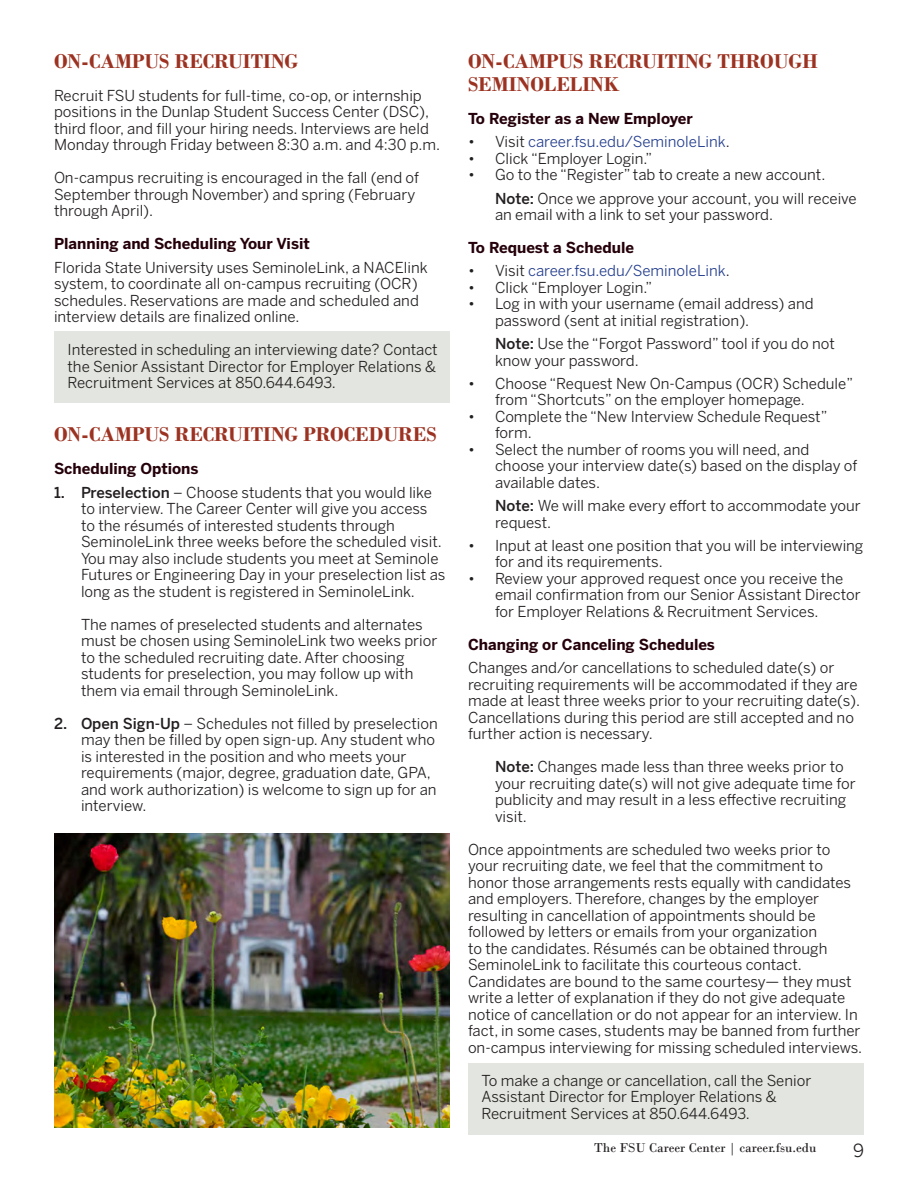
<style>
.page{position:relative;width:918px;height:1188px;background:#fff}
.page>*{position:absolute;margin:0;border:0;box-sizing:border-box;transform-origin:0 0}
.Body_Text{font:700 21px "Bodoni";color:#9c3221}
.t1{font:18px "Benton Sans";color:#231f20}
.Body_Text-2{font:15px/16.5px "Benton Sans";color:#231f20}
.Body_Text-3{font:700 15px "Benton Sans";color:#25000b}
.t2{font:15px "Benton Sans";color:#253f8e}
.t3{font:13.5px "Bodoni";color:#231f20}
.s1{font-weight:500}
.s2{color:#231f20}
</style>
<div class="page">
<div style="left:468px;top:1063px;width:396px;height:71px;background:#e3e6e0"></div>
<div style="left:54px;top:331px;width:396px;height:71px;background:#e3e6e0"></div>
<img style="left:54px;top:833px;width:396px;height:294px">
<p class="Body_Text" style="left:54px;top:49px;width:246px">ON-CAMPUS RECRUITING</p>
<p class="Body_Text-2" style="left:54px;top:87px;width:388px">Recruit FSU students for full-time, co-op, or internship positions in the Dunlap Student Success Center (DSC), third floor, and fill your hiring needs. Interviews are held Monday through Friday between 8:30 a.m. and 4:30 p.m.</p>
<p class="Body_Text-2" style="left:54px;top:170px;width:367px">On-campus recruiting is encouraged in the fall (end of<br>September through November) and spring (February through April).</p>
<p class="Body_Text-3" style="left:54px;top:235px;width:257px">Planning and Scheduling Your Visit</p>
<p class="Body_Text-2" style="left:54px;top:259px;width:375px">Florida State University uses SeminoleLink, a NACElink system, to coordinate all on-campus recruiting (OCR) schedules. Reservations are made and scheduled and interview details are finalized online.</p>
<p class="Body_Text-2" style="left:68px;top:341px;width:372px;text-align:justify">Interested in scheduling an interviewing date? Contact the Senior Assistant Director for Employer Relations &amp; Recruitment Services at 850.644.6493.</p>
<p class="Body_Text" style="left:54px;top:422px;width:384px">ON-CAMPUS RECRUITING PROCEDURES</p>
<p class="Body_Text-3" style="left:54px;top:460px;width:146px">Scheduling Options</p>
<p class="Body_Text-2" style="left:81px;top:484px;width:366px;text-indent:-27px"><span class="s1">1. Preselection</span> – Choose students that you would like to interview. The Career Center will give you access<br>to the résumés of interested students through SeminoleLink three weeks before the scheduled visit.<br>You may also include students you meet at Seminole Futures or Engineering Day in your preselection list as long as the student is registered in SeminoleLink.</p>
<p class="Body_Text-2" style="left:81px;top:616px;width:358px">The names of preselected students and alternates must be chosen using SeminoleLink two weeks prior to the scheduled recruiting date. After choosing students for preselection, you may follow up with them via email through SeminoleLink.</p>
<p class="Body_Text-2" style="left:81px;top:715px;width:358px;text-indent:-27px"><span class="s1">2. Open Sign-Up</span> – Schedules not filled by preselection may then be filled by open sign-up. Any student who is interested in the position and who meets your requirements (major, degree, graduation date, GPA, and work authorization) is welcome to sign up for an interview.</p>
<p class="Body_Text" style="left:468px;top:49px;width:352px">ON-CAMPUS RECRUITING THROUGH</p>
<p class="Body_Text" style="left:468px;top:72px;width:153px">SEMINOLELINK</p>
<p class="Body_Text-3" style="left:468px;top:110px;width:226px">To Register as a New Employer</p>
<p class="t2" style="left:468px;top:133px;width:263px"><span class="s2">• Visit</span> career.fsu.edu/SeminoleLink<span class="s2">.</span></p>
<p class="Body_Text-2" style="left:468px;top:150px;width:186px">• Click “Employer Login.”</p>
<p class="Body_Text-2" style="left:468px;top:167px;width:359px">• Go to the “Register” tab to create a new account.</p>
<p class="Body_Text-2" style="left:495px;top:190px;width:363px"><span class="s1">Note:</span> Once we approve your account, you will receive an email with a link to set your password.</p>
<p class="Body_Text-3" style="left:468px;top:239px;width:168px">To Request a Schedule</p>
<p class="t2" style="left:468px;top:262px;width:263px"><span class="s2">• Visit</span> career.fsu.edu/SeminoleLink<span class="s2">.</span></p>
<p class="Body_Text-2" style="left:468px;top:279px;width:186px">• Click “Employer Login.”</p>
<p class="Body_Text-2" style="left:495px;top:296px;width:320px;text-indent:-27px">• Log in with your username (email address) and password (sent at initial registration).</p>
<p class="Body_Text-2" style="left:495px;top:335px;width:342px"><span class="s1">Note:</span> Use the “Forgot Password” tool if you do not know your password.</p>
<p class="Body_Text-2" style="left:495px;top:375px;width:360px;text-indent:-27px">• Choose “Request New On-Campus (OCR) Schedule” from “Shortcuts” on the employer homepage.</p>
<p class="Body_Text-2" style="left:495px;top:408px;width:334px;text-indent:-27px">• Complete the “New Interview Schedule Request” form.</p>
<p class="Body_Text-2" style="left:495px;top:441px;width:364px;text-indent:-27px">• Select the number of rooms you will need, and choose your interview date(s) based on the display of available dates.</p>
<p class="Body_Text-2" style="left:495px;top:497px;width:367px"><span class="s1">Note:</span> We will make every effort to accommodate your request.</p>
<p class="Body_Text-2" style="left:495px;top:537px;width:370px;text-indent:-27px">• Input at least one position that you will be interviewing for and its requirements.</p>
<p class="Body_Text-2" style="left:495px;top:570px;width:367px;text-indent:-27px">• Review your approved request once you receive the email confirmation from our Senior Assistant Director for Employer Relations &amp; Recruitment Services.</p>
<p class="Body_Text-3" style="left:468px;top:636px;width:248px">Changing or Canceling Schedules</p>
<p class="Body_Text-2" style="left:468px;top:659px;width:394px">Changes and/or cancellations to scheduled date(s) or recruiting requirements will be accommodated if they are made at least three weeks prior to your recruiting date(s).<br>Cancellations during this period are still accepted and no further action is necessary.</p>
<p class="Body_Text-2" style="left:495px;top:758px;width:362px"><span class="s1">Note:</span> Changes made less than three weeks prior to your recruiting date(s) will not give adequate time for publicity and may result in a less effective recruiting visit.</p>
<p class="Body_Text-2" style="left:468px;top:841px;width:396px">Once appointments are scheduled two weeks prior to your recruiting date, we feel that the commitment to honor those arrangements rests equally with candidates and employers. Therefore, changes by the employer resulting in cancellation of appointments should be followed by letters or emails from your organization<br>to the candidates. Résumés can be obtained through SeminoleLink to facilitate this courteous contact.<br>Candidates are bound to the same courtesy— they must write a letter of explanation if they do not give adequate notice of cancellation or do not appear for an interview. In fact, in some cases, students may be banned from further on-campus interviewing for missing scheduled interviews.</p>
<p class="Body_Text-2" style="left:482px;top:1072px;width:331px">To make a change or cancellation, call the Senior<br>Assistant Director for Employer Relations &amp;<br>Recruitment Services at 850.644.6493.</p>
<p class="t3" style="left:594px;top:1139px;width:224px">The FSU Career Center | career.fsu.edu</p>
<p class="t1" style="left:853px;top:1140px;width:12px">9</p>
</div>
